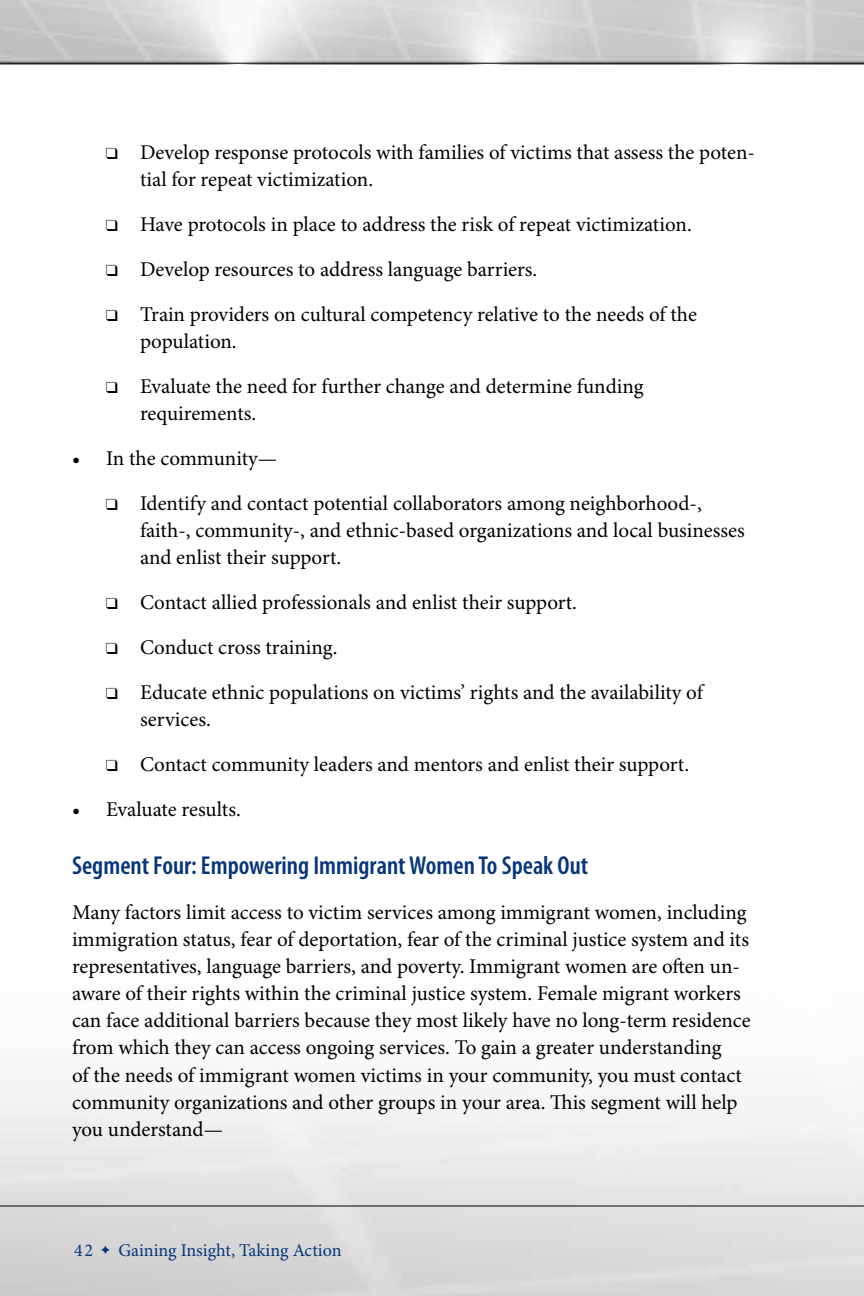
<style>
.page{position:relative;width:864px;height:1296px;background:#fff}
.page>*{position:absolute;margin:0;border:0;box-sizing:border-box;transform-origin:0 0}
.t1{font:600 condensed 26px "Myriad Pro";color:#06357a}
.t2{font:21px/27px "Minion Pro";color:#000}
.t3{font:18px "Minion Pro";color:#06357a}
</style>
<div class="page">
<img style="left:0;top:0;width:864px;height:65px">
<hr style="left:0;top:63px;width:864px;height:1px;background:#000">
<hr style="left:0;top:1206px;width:864px;height:1px;background:#000">
<svg style="left:101px;top:1246px;width:9px;height:8px"></svg>
<p class="t2" style="left:140px;top:140px;width:616px;text-indent:-34px">❑ Develop response protocols with families of victims that assess the poten&shy;tial for repeat victimization.</p>
<p class="t2" style="left:140px;top:203px;width:559px;line-height:45px">Have protocols in place to address the risk of repeat victimization.<br>Develop resources to address language barriers.<br>Train providers on cultural competency relative to the needs of the</p>
<p class="t2" style="left:140px;top:320px;width:505px;line-height:45px">population.<br>Evaluate the need for further change and determine funding</p>
<p class="t2" style="left:140px;top:401px;width:118px">requirements.</p>
<p class="t2" style="left:72px;top:446px;width:207px">• In the community—</p>
<p class="t2" style="left:140px;top:491px;width:606px;text-indent:-34px">❑ Identify and contact potential collaborators among neighborhood-, faith-, community-, and ethnic-based organizations and local businesses and enlist their support.</p>
<p class="t2" style="left:140px;top:581px;width:564px;line-height:45px">Contact allied professionals and enlist their support.<br>Conduct cross training.<br>Educate ethnic populations on victims’ rights and the availability of</p>
<p class="t2" style="left:140px;top:698px;width:551px;line-height:45px">services.<br>Contact community leaders and mentors and enlist their support.</p>
<p class="t2" style="left:72px;top:797px;width:170px">• Evaluate results.</p>
<h2 class="t1" style="left:72px;top:852px;width:518px">Segment Four: Empowering Immigrant Women To Speak Out</h2>
<p class="t2" style="left:72px;top:900px;width:680px">Many factors limit access to victim services among immigrant women, including immigration status, fear of deportation, fear of the criminal justice system and its representatives, language barriers, and poverty. Immigrant women are often un&shy;aware of their rights within the criminal justice system. Female migrant workers can face additional barriers because they most likely have no long-term residence from which they can access ongoing services. To gain a greater understanding<br>of the needs of immigrant women victims in your community, you must contact community organizations and other groups in your area. This segment will help you understand—</p>
<p class="t3" style="left:74px;top:1240px;width:21px">42</p>
<p class="t3" style="left:118px;top:1240px;width:225px">Gaining Insight, Taking Action</p>
</div>
